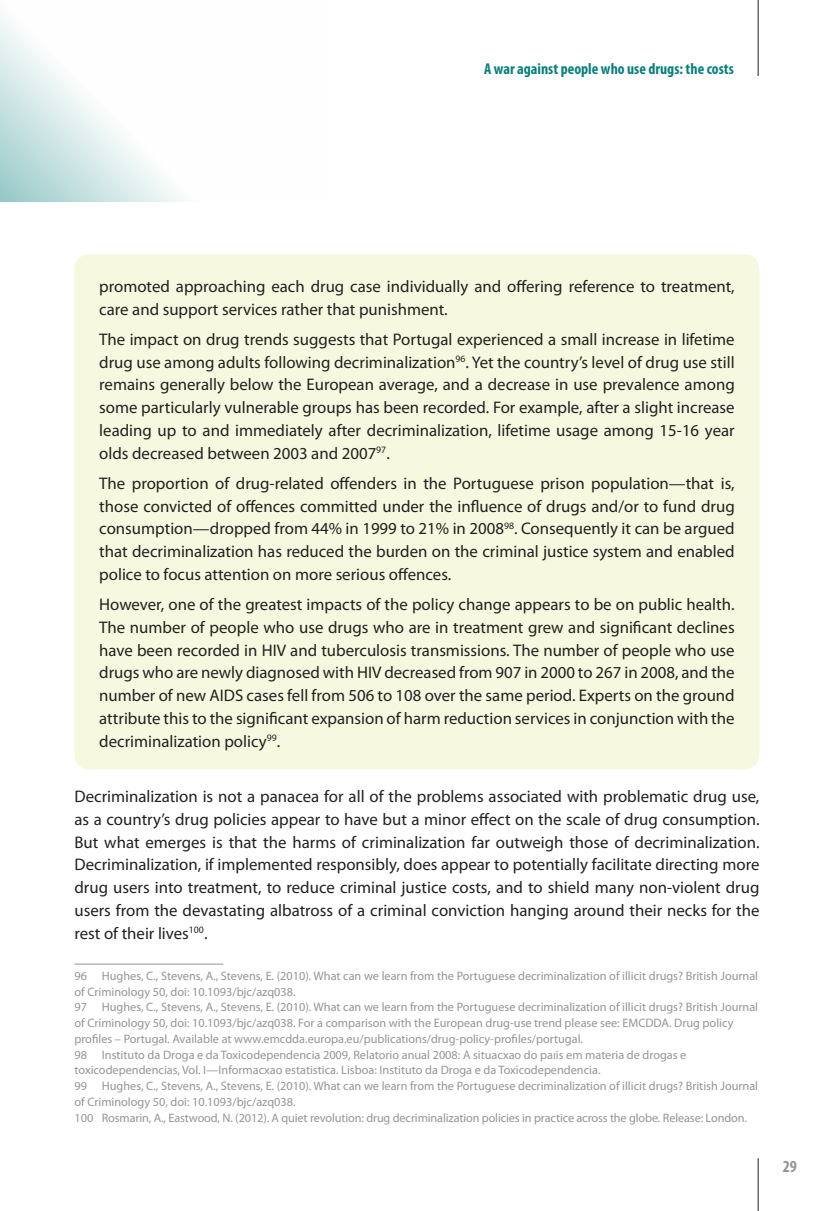
<style>
.page{position:relative;width:834px;height:1211px;background:#fff}
.page>*{position:absolute;margin:0;border:0;box-sizing:border-box;transform-origin:0 0}
.t1{font:16.8px/22.8px "Myriad Pro";color:#231f20;text-align:justify}
.t2{font:700 condensed 16.8px "Myriad Pro";color:#939598}
.t3{font:700 condensed 15.75px "Myriad Pro";color:#09817d}
.t4{font:12.25px/15.8px "Myriad Pro";color:#939598}
</style>
<div class="page">
<hr style="left:757px;top:1158px;width:1px;height:52px;background:#231f20">
<hr style="left:757px;top:0;width:1px;height:76px;background:#231f20">
<div style="left:74px;top:254px;width:685px;height:515px;background:#f6f9df;border-radius:15px"></div>
<svg style="left:0;top:14px;width:183px;height:188px"></svg>
<hr style="left:74px;top:963px;width:149px;height:1px;background:#939598">
<p class="t3" style="left:484px;top:59px;width:251px">A war against people who use drugs: the costs</p>
<p class="t1" style="left:99px;top:274px;width:636px">promoted approaching each drug case individually and offering reference to treatment, care and support services rather that punishment.</p>
<p class="t1" style="left:99px;top:327px;width:637px">The impact on drug trends suggests that Portugal experienced a small increase in lifetime drug use among adults following decriminalization<sup>96</sup>. Yet the country’s level of drug use still remains generally below the European average, and a decrease in use prevalence among some particularly vulnerable groups has been recorded. For example, after a slight increase leading up to and immediately after decriminalization, lifetime usage among 15-16 year olds decreased between 2003 and 2007<sup>97</sup>.</p>
<p class="t1" style="left:99px;top:471px;width:637px">The proportion of drug-related offenders in the Portuguese prison population—that is, those convicted of offences committed under the influence of drugs and/or to fund drug consumption—dropped from 44% in 1999 to 21% in 2008<sup>98</sup>. Consequently it can be argued that decriminalization has reduced the burden on the criminal justice system and enabled police to focus attention on more serious offences.</p>
<p class="t1" style="left:99px;top:592px;width:637px">However, one of the greatest impacts of the policy change appears to be on public health.<br>The number of people who use drugs who are in treatment grew and significant declines have been recorded in HIV and tuberculosis transmissions. The number of people who use drugs who are newly diagnosed with HIV decreased from 907 in 2000 to 267 in 2008, and the number of new AIDS cases fell from 506 to 108 over the same period. Experts on the ground attribute this to the significant expansion of harm reduction services in conjunction with the decriminalization policy<sup>99</sup>.</p>
<p class="t1" style="left:74px;top:784px;width:686px">Decriminalization is not a panacea for all of the problems associated with problematic drug use, as a country’s drug policies appear to have but a minor effect on the scale of drug consumption.<br>But what emerges is that the harms of criminalization far outweigh those of decriminalization.<br>Decriminalization, if implemented responsibly, does appear to potentially facilitate directing more drug users into treatment, to reduce criminal justice costs, and to shield many non-violent drug users from the devastating albatross of a criminal conviction hanging around their necks for the rest of their lives<sup>100</sup>.</p>
<p class="t4" style="left:74px;top:967px;width:685px">96 Hughes, C., Stevens, A., Stevens, E. (2010). What can we learn from the Portuguese decriminalization of illicit drugs? British Journal of Criminology 50, doi: 10.1093/bjc/azq038.<br>97 Hughes, C., Stevens, A., Stevens, E. (2010). What can we learn from the Portuguese decriminalization of illicit drugs? British Journal of Criminology 50, doi: 10.1093/bjc/azq038. For a comparison with the European drug-use trend please see: EMCDDA. Drug policy profiles – Portugal. Available at www.emcdda.europa.eu/publications/drug-policy-profiles/portugal.<br>98 Instituto da Droga e da Toxicodependencia 2009, Relatorio anual 2008: A situacxao do paıis em materia de drogas e toxicodependencias, Vol. I—Informacxao estatistica. Lisboa: Instituto da Droga e da Toxicodependencia.<br>99 Hughes, C., Stevens, A., Stevens, E. (2010). What can we learn from the Portuguese decriminalization of illicit drugs? British Journal of Criminology 50, doi: 10.1093/bjc/azq038.<br>100 Rosmarin, A., Eastwood, N. (2012). A quiet revolution: drug decriminalization policies in practice across the globe. Release: London.</p>
<p class="t2" style="left:782px;top:1156px;width:16px">29</p>
</div>
